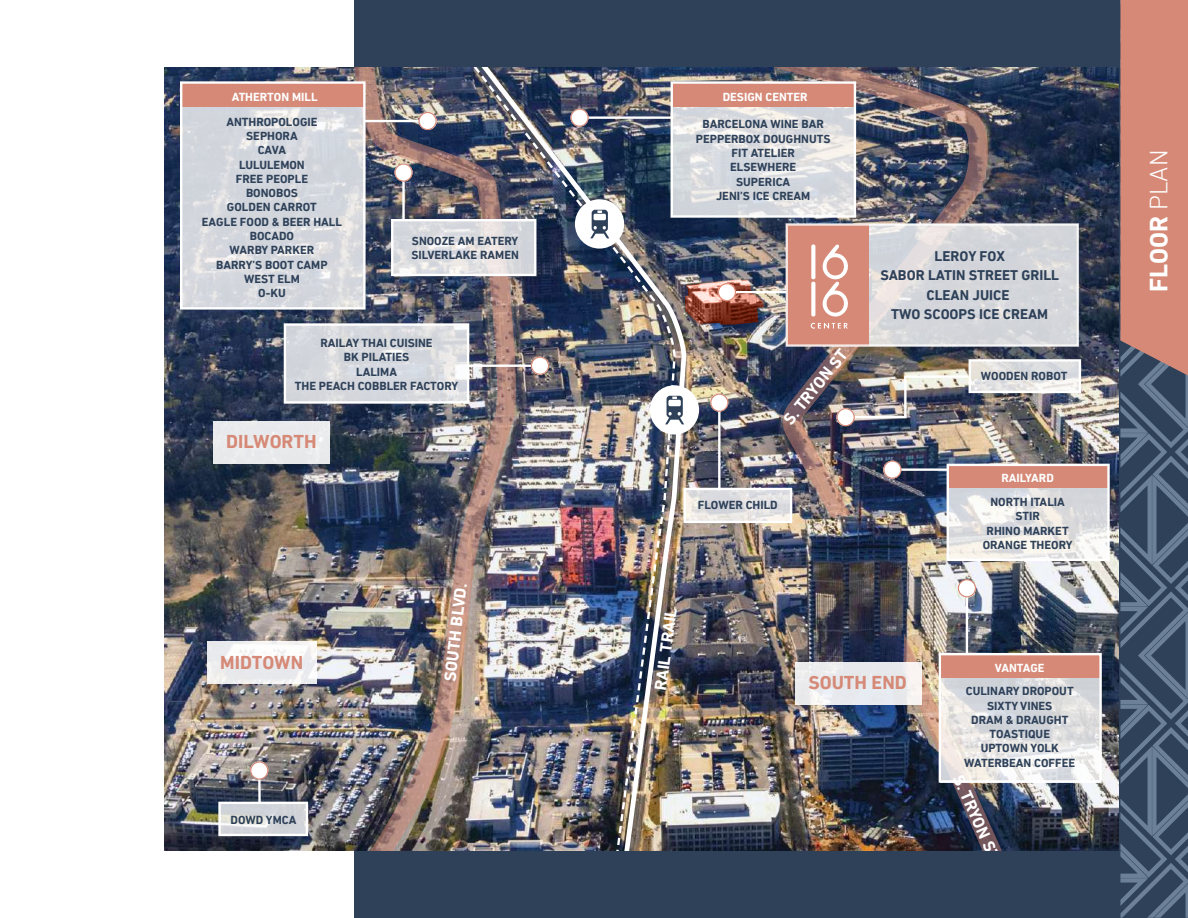
<style>
.page{position:relative;width:1188px;height:918px;background:#fff}
.page>*{position:absolute;margin:0;border:0;box-sizing:border-box;transform-origin:0 0}
.t1{font:700 25.5px "DIN Next LT Pro";color:#fff}
.t2{font:700 19.05px "DIN Next LT Pro";color:#d58976}
.t3{font:700 16.8px "DIN Next LT Pro";color:#fff}
.t4{font:700 14.25px/19px "DIN Next LT Pro";color:#2e4159;text-align:center}
.t5{font:700 11.85px/14.2px "DIN Next LT Pro";color:#2e4159;text-align:center}
.t6{font:700 11.85px "DIN Next LT Pro";color:#fff}
.s1{font-weight:300}
</style>
<div class="page">
<div style="left:354px;top:0;width:834px;height:918px;background:#2e4159"></div>
<img style="left:165px;top:68px;width:954px;height:782px">
<img style="left:762px;top:68px;width:226px;height:449px">
<img style="left:903px;top:633px;width:164px;height:217px">
<img style="left:287px;top:68px;width:163px;height:782px">
<svg style="left:685px;top:107px;width:168px;height:108px;background:#dcdee1"></svg>
<div style="left:672px;top:83px;width:183px;height:24px;background:#d58976"></div>
<svg style="left:221px;top:805px;width:84px;height:28px;background:#d7d9db"></svg>
<svg style="left:796px;top:662px;width:126px;height:43px;background:#eaebee"></svg>
<div style="left:213px;top:421px;width:117px;height:43px;background:#e9eaec"></div>
<div style="left:208px;top:642px;width:109px;height:42px;background:linear-gradient(to right,#edeeef,#f3f3f5)"></div>
<svg style="left:972px;top:362px;width:106px;height:28px;background:#e2e1e1"></svg>
<svg style="left:686px;top:491px;width:103px;height:29px;background:#e1e0e1"></svg>
<svg style="left:287px;top:326px;width:163px;height:75px;background:#d7d9de"></svg>
<div style="left:969px;top:359px;width:112px;height:34px;border:2px solid #fff"></div>
<div style="left:284px;top:323px;width:185px;height:81px;border:2px solid #fff"></div>
<svg style="left:183px;top:107px;width:180px;height:200px;background:#d6d9de"></svg>
<svg style="left:394px;top:222px;width:56px;height:51px;background:#dddee2"></svg>
<div style="left:391px;top:219px;width:145px;height:57px;border:2px solid #fff"></div>
<div style="left:671px;top:81px;width:185px;height:137px;border:2px solid #fff"></div>
<div style="left:683px;top:488px;width:109px;height:35px;border:2px solid #fff"></div>
<div style="left:218px;top:802px;width:90px;height:34px;border:2px solid #fff"></div>
<div style="left:181px;top:83px;width:183px;height:24px;background:#d58976"></div>
<div style="left:180px;top:81px;width:186px;height:229px;border:2px solid #fff"></div>
<hr style="left:364px;top:120px;width:64px;height:2px;background:#fff">
<div style="left:419px;top:112px;width:18px;height:18px;background:#fff;border-radius:50%"></div>
<div style="left:418px;top:112px;width:19px;height:18px;border:1px solid #d58976;border-radius:50%"></div>
<hr style="left:402px;top:172px;width:3px;height:49px;background:#fff">
<svg style="left:395px;top:163px;width:18px;height:18px"></svg>
<div style="left:394px;top:163px;width:19px;height:19px;border:1px solid #d58976;border-radius:50%"></div>
<hr style="left:726px;top:291px;width:61px;height:2px;background:#fff">
<hr style="left:718px;top:402px;width:3px;height:89px;background:#fff">
<div style="left:710px;top:394px;width:18px;height:17px;background:#fff;border-radius:50%"></div>
<div style="left:710px;top:394px;width:18px;height:18px;border:1px solid #d58976;border-radius:50%"></div>
<img style="left:843px;top:374px;width:128px;height:46px">
<div style="left:836px;top:408px;width:18px;height:18px;background:#fff;border-radius:50%"></div>
<div style="left:837px;top:408px;width:18px;height:18px;border:1px solid #d58976;border-radius:50%"></div>
<hr style="left:892px;top:468px;width:56px;height:3px;background:#fff">
<div style="left:883px;top:461px;width:18px;height:18px;background:#fff;border-radius:50%"></div>
<div style="left:883px;top:461px;width:19px;height:18px;border:1px solid #d58976;border-radius:50%"></div>
<hr style="left:966px;top:588px;width:2px;height:67px;background:#fff">
<div style="left:958px;top:580px;width:18px;height:18px;background:#fff;border-radius:50%"></div>
<div style="left:958px;top:579px;width:18px;height:18px;border:1px solid #d58976;border-radius:50%"></div>
<hr style="left:258px;top:770px;width:3px;height:33px;background:#fff">
<div style="left:250px;top:761px;width:18px;height:18px;background:#fff;border-radius:50%"></div>
<div style="left:250px;top:761px;width:18px;height:19px;border:1px solid #d58976;border-radius:50%"></div>
<img style="left:685px;top:279px;width:79px;height:46px">
<img style="left:450px;top:68px;width:235px;height:782px">
<img style="left:464px;top:68px;width:211px;height:782px">
<div style="left:575px;top:199px;width:49px;height:50px;background:#fff;border-radius:50%"></div>
<svg style="left:590px;top:210px;width:19px;height:28px"></svg>
<div style="left:650px;top:385px;width:49px;height:50px;background:#fff;border-radius:50%"></div>
<svg style="left:665px;top:396px;width:19px;height:28px"></svg>
<svg style="left:950px;top:488px;width:157px;height:70px;background:#e5e4e4"></svg>
<div style="left:948px;top:465px;width:161px;height:23px;background:#d58976"></div>
<div style="left:947px;top:464px;width:163px;height:97px;border:2px solid #fff"></div>
<svg style="left:942px;top:677px;width:157px;height:103px;background:#e1e0e1"></svg>
<div style="left:940px;top:655px;width:161px;height:22px;background:#d58976"></div>
<div style="left:939px;top:653px;width:163px;height:130px;border:2px solid #fff"></div>
<svg style="left:869px;top:226px;width:207px;height:118px;background:#d7d8db"></svg>
<div style="left:787px;top:224px;width:82px;height:122px;background:#d58976"></div>
<svg style="left:811px;top:244px;width:37px;height:85px"></svg>
<div style="left:786px;top:223px;width:293px;height:124px;border:2px solid #fff"></div>
<hr style="left:468px;top:365px;width:72px;height:2px;background:#fff">
<div style="left:531px;top:357px;width:18px;height:18px;background:#fff;border-radius:50%"></div>
<div style="left:531px;top:357px;width:18px;height:18px;border:1px solid #d58976;border-radius:50%"></div>
<svg style="left:1120px;top:0;width:68px;height:918px"></svg>
<p class="t6" style="left:232px;top:90px;width:87px">ATHERTON MILL</p>
<p class="t6" style="left:723px;top:90px;width:86px">DESIGN CENTER</p>
<p class="t5" style="left:202px;top:114px;width:142px">ANTHROPOLOGIE<br>SEPHORA<br>CAVA<br>LULULEMON<br>FREE PEOPLE<br>BONOBOS<br>GOLDEN CARROT<br>EAGLE FOOD &amp; BEER HALL<br>BOCADO<br>WARBY PARKER<br>BARRY’S BOOT CAMP<br>WEST ELM<br>O-KU</p>
<p class="t5" style="left:696px;top:117px;width:136px">BARCELONA WINE BAR<br>PEPPERBOX DOUGHNUTS<br>FIT ATELIER<br>ELSEWHERE<br>SUPERICA<br>JENI’S ICE CREAM</p>
<p class="t5" style="left:411px;top:233px;width:109px;text-align:left">SNOOZE AM EATERY<br>SILVERLAKE RAMEN</p>
<p class="t5" style="left:295px;top:336px;width:165px">RAILAY THAI CUISINE<br>BK PILATIES<br>LALIMA<br>THE PEACH COBBLER FACTORY</p>
<h2 class="t2" style="left:226px;top:431px;width:92px">DILWORTH</h2>
<h3 class="t3" style="left:779px;top:416px;width:93px;rotate:-51deg">S. TRYON ST</h3>
<p class="t5" style="left:698px;top:498px;width:82px">FLOWER CHILD</p>
<p class="t4" style="left:880px;top:247px;width:180px">LEROY FOX<br>SABOR LATIN STREET GRILL<br>CLEAN JUICE<br>TWO SCOOPS ICE CREAM</p>
<p class="t5" style="left:981px;top:369px;width:88px">WOODEN ROBOT</p>
<p class="t6" style="left:1001px;top:471px;width:54px">RAILYARD</p>
<p class="t5" style="left:983px;top:495px;width:91px">NORTH ITALIA<br>STIR<br>RHINO MARKET<br>ORANGE THEORY</p>
<h2 class="t2" style="left:220px;top:651px;width:84px">MIDTOWN</h2>
<p class="t5" style="left:231px;top:813px;width:67px">DOWD YMCA</p>
<h3 class="t3" style="left:440px;top:680px;width:100px;rotate:-83deg">SOUTH BLVD.</h3>
<h3 class="t3" style="left:650px;top:689px;width:85px;rotate:-82deg">RAIL TRAIL</h3>
<h2 class="t2" style="left:808px;top:672px;width:100px">SOUTH END</h2>
<p class="t6" style="left:995px;top:661px;width:51px">VANTAGE</p>
<p class="t5" style="left:964px;top:684px;width:113px">CULINARY DROPOUT<br>SIXTY VINES<br>DRAM &amp; DRAUGHT<br>TOASTIQUE<br>UPTOWN YOLK<br>WATERBEAN COFFEE</p>
<h3 class="t3" style="left:967px;top:771px;width:93px;rotate:66deg">S. TRYON ST</h3>
<h1 class="t1" style="left:1144px;top:292px;width:144px;rotate:-90deg">FLOOR <span class="s1">PLAN</span></h1>
</div>
